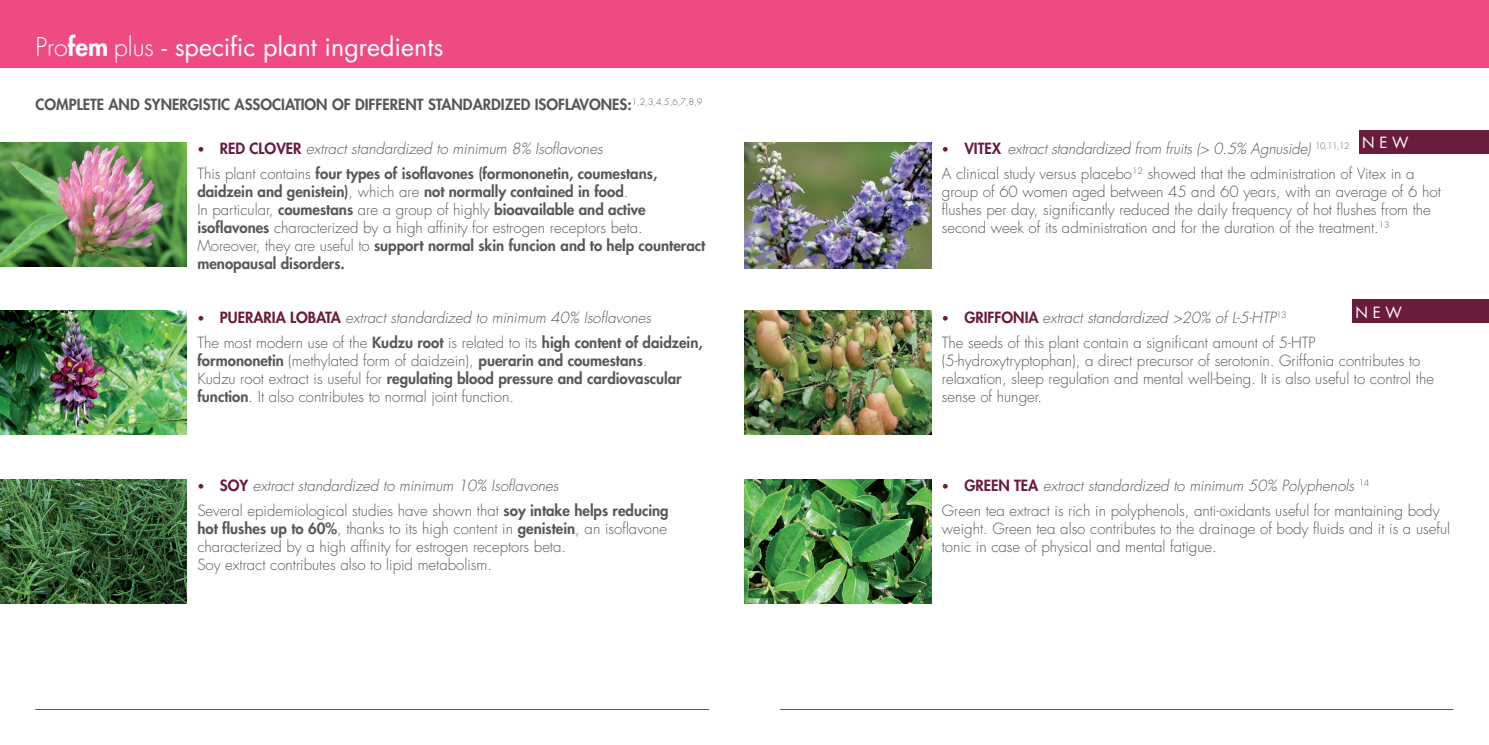
<style>
.page{position:relative;width:1489px;height:745px;background:#fff}
.page>*{position:absolute;margin:0;border:0;box-sizing:border-box;transform-origin:0 0}
.t1{font:25px "Futura LT";color:#fff}
.t2{font:300 15px/18px "Futura LT";color:#57585a}
.t3{font:800 15px/18px "Futura LT";color:#57585a}
.t4{font:italic 300 15px/25.1px "Futura LT";color:#57585a}
.t5{font:15px "Futura LT";letter-spacing:.31em;color:#fff}
.s1{font-weight:300}
.s2{font-weight:800}
.s3{font-size:12.5px;color:#6a1c3d}
.s4{color:#6a1c3d}
.s5{font-weight:300;font-style:italic}
.s6{font-weight:800;font-style:normal;font-size:12.5px;color:#6a1c3d}
.s7{font-weight:800;font-style:normal;color:#6a1c3d}
.s8{font-style:normal}
.s9{font-weight:800;font-style:normal}
.s10{font-weight:800;font-size:12.5px;color:#6a1c3d}
.s11{font-weight:800;color:#6a1c3d}
.s12{font-style:italic}
</style>
<div class="page">
<div style="left:0;top:0;width:1488px;height:67px;background:#ef4b83"></div>
<hr style="left:35px;top:708px;width:674px;height:1px;background:#57585a">
<hr style="left:780px;top:708px;width:673px;height:1px;background:#57585a">
<div style="left:1359px;top:130px;width:129px;height:24px;background:#6a1c3d"></div>
<div style="left:1352px;top:299px;width:136px;height:24px;background:#6a1c3d"></div>
<img style="left:0;top:142px;width:187px;height:124px">
<img style="left:744px;top:310px;width:187px;height:124px">
<img style="left:0;top:479px;width:187px;height:124px">
<img style="left:744px;top:142px;width:187px;height:126px">
<img style="left:0;top:310px;width:187px;height:124px">
<img style="left:744px;top:479px;width:187px;height:124px">
<h1 class="t1" style="left:35px;top:30px;width:409px"><span class="s1">Pro</span><span class="s2">fem</span> <span class="s1">plus</span> - specific plant ingredients</h1>
<p class="t3" style="left:35px;top:95px;width:668px">COMPLETE AND SYNERGISTIC ASSOCIATION OF DIFFERENT STANDARDIZED ISOFLAVONES:<sup>1,2,3,4,5,6,7,8,9</sup></p>
<p class="t3" style="left:197px;top:136px;width:461px;line-height:25.1px"><span class="s3">•</span> <span class="s4">RED CLOVER</span> <span class="s5">extract standardized to minimum 8% Isoflavones<br></span><span class="s1">This plant contains</span> four types of isoflavones (formononetin, coumestans,</p>
<p class="t3" style="left:197px;top:182px;width:509px">daidzein and genistein)<span class="s1">, which are</span> not normally contained in food<span class="s1">.<br>In particular,</span> coumestans <span class="s1">are a group of highly</span> bioavailable and active isoflavones <span class="s1">characterized by a high affinity for estrogen receptors beta.<br>Moreover, they are useful to</span> support normal skin funcion and to help counteract menopausal disorders.</p>
<p class="t4" style="left:197px;top:305px;width:507px"><span class="s6">•</span> <span class="s7">PUERARIA LOBATA</span> extract standardized to minimum 40% Isoflavones<br><span class="s8">The most modern use of the</span> <span class="s9">Kudzu root</span> <span class="s8">is related to its</span> <span class="s9">high content of daidzein,</span></p>
<p class="t2" style="left:197px;top:352px;width:486px"><span class="s2">formononetin</span> (methylated form of daidzein), <span class="s2">puerarin and coumestans</span>.<br>Kudzu root extract is useful for <span class="s2">regulating blood pressure and cardiovascular function</span>. It also contributes to normal joint function.</p>
<p class="t4" style="left:197px;top:473px;width:473px"><span class="s6">•</span> <span class="s7">SOY</span> extract standardized to minimum 10% Isoflavones<br><span class="s8">Several epidemiological studies have shown that</span> <span class="s9">soy intake helps reducing</span></p>
<p class="t2" style="left:197px;top:520px;width:471px"><span class="s2">hot flushes up to 60%</span>, thanks to its high content in <span class="s2">genistein</span>, an isoflavone characterized by a high affinity for estrogen receptors beta.<br>Soy extract contributes also to lipid metabolism.</p>
<p class="t5" style="left:1361px;top:133px;width:48px">NEW</p>
<p class="t2" style="left:941px;top:136px;width:474px;line-height:25.1px"><span class="s10">•</span> <span class="s11">VITEX</span> <span class="s12">extract standardized from fruits (&gt; 0.5% Agnuside)</span> <sup>10,11,12<br></sup>A clinical study versus placebo<sup>12</sup> showed that the administration of Vitex in a</p>
<p class="t2" style="left:941px;top:183px;width:500px">group of 60 women aged between 45 and 60 years, with an average of 6 hot flushes per day, significantly reduced the daily frequency of hot flushes from the second week of its administration and for the duration of the treatment.<sup>13</sup></p>
<p class="t5" style="left:1355px;top:302px;width:48px">NEW</p>
<p class="t2" style="left:941px;top:305px;width:375px;line-height:25.1px"><span class="s10">•</span> <span class="s11">GRIFFONIA</span> <span class="s12">extract standardized &gt;20% of L-5-HTP</span><sup>13<br></sup>The seeds of this plant contain a significant amount of 5-HTP</p>
<p class="t2" style="left:941px;top:352px;width:493px">(5-hydroxytryptophan), a direct precursor of serotonin. Griffonia contributes to relaxation, sleep regulation and mental well-being. It is also useful to control the sense of hunger.</p>
<p class="t2" style="left:941px;top:473px;width:499px;line-height:25.1px"><span class="s10">•</span> <span class="s11">GREEN TEA</span> <span class="s12">extract standardized to minimum 50% Polyphenols</span> <sup>14<br></sup>Green tea extract is rich in polyphenols, anti-oxidants useful for mantaining body</p>
<p class="t2" style="left:941px;top:520px;width:509px">weight. Green tea also contributes to the drainage of body fluids and it is a useful tonic in case of physical and mental fatigue.</p>
</div>
